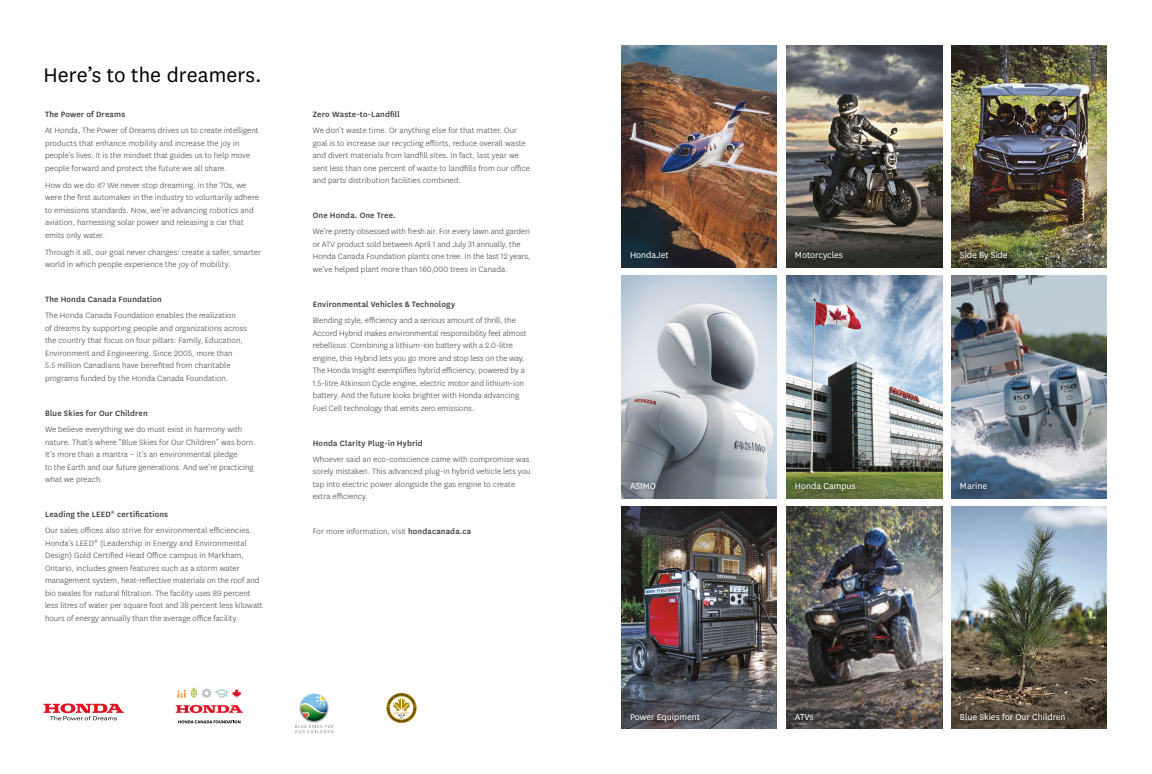
<style>
.page{position:relative;width:1152px;height:774px;background:#fff}
.page>*{position:absolute;margin:0;border:0;box-sizing:border-box;transform-origin:0 0}
.t1{font:23px "National";letter-spacing:.005em;color:#000}
.t2{font:10px "National";color:#fff}
.t3{font:300 9px/12.5px "National";letter-spacing:.01em;color:#393a39}
.t4{font:500 9px "National";letter-spacing:.015em;color:#393a39}
.s1{font-weight:500}
</style>
<div class="page">
<img style="left:621px;top:507px;width:156px;height:222px">
<img style="left:951px;top:45px;width:156px;height:222px">
<img style="left:786px;top:45px;width:156px;height:222px">
<img style="left:951px;top:276px;width:156px;height:222px">
<img style="left:621px;top:45px;width:156px;height:222px">
<img style="left:786px;top:276px;width:156px;height:222px">
<img style="left:951px;top:507px;width:156px;height:222px">
<img style="left:621px;top:276px;width:156px;height:222px">
<img style="left:786px;top:507px;width:156px;height:222px">
<svg style="left:295px;top:694px;width:38px;height:39px"></svg>
<svg style="left:386px;top:693px;width:31px;height:30px"></svg>
<svg style="left:44px;top:703px;width:80px;height:17px"></svg>
<svg style="left:176px;top:705px;width:67px;height:8px"></svg>
<svg style="left:178px;top:720px;width:62px;height:3px"></svg>
<svg style="left:177px;top:688px;width:64px;height:10px"></svg>
<div style="left:623px;top:245px;width:53px;height:21px;background:#000;opacity:.75"></div>
<div style="left:623px;top:475px;width:40px;height:22px;background:#000;opacity:.75"></div>
<div style="left:623px;top:706px;width:84px;height:23px;background:#000;opacity:.75"></div>
<div style="left:788px;top:245px;width:62px;height:23px;background:#000;opacity:.75"></div>
<div style="left:788px;top:476px;width:75px;height:22px;background:#000;opacity:.75"></div>
<div style="left:788px;top:706px;width:33px;height:22px;background:#000;opacity:.75"></div>
<div style="left:953px;top:244px;width:62px;height:24px;background:#000;opacity:.75"></div>
<div style="left:953px;top:476px;width:41px;height:21px;background:#000;opacity:.75"></div>
<div style="left:953px;top:706px;width:120px;height:22px;background:#000;opacity:.75"></div>
<h1 class="t1" style="left:44px;top:60px;width:220px">Here’s to the dreamers.</h1>
<p class="t4" style="left:45px;top:108px;width:82px">The Power of Dreams</p>
<p class="t3" style="left:45px;top:124px;width:215px">At Honda, The Power of Dreams drives us to create intelligent products that enhance mobility and increase the joy in people’s lives. It is the mindset that guides us to help move people forward and protect the future we all share.</p>
<p class="t3" style="left:45px;top:179px;width:215px">How do we do it? We never stop dreaming. In the 70s, we were the first automaker in the industry to voluntarily adhere to emissions standards. Now, we’re advancing robotics and aviation, harnessing solar power and releasing a car that emits only water.</p>
<p class="t3" style="left:45px;top:246px;width:218px">Through it all, our goal never changes: create a safer, smarter world in which people experience the joy of mobility.</p>
<p class="t4" style="left:45px;top:293px;width:118px">The Honda Canada Foundation</p>
<p class="t3" style="left:45px;top:309px;width:204px">The Honda Canada Foundation enables the realization<br>of dreams by supporting people and organizations across the country that focus on four pillars: Family, Education, Environment and Engineering. Since 2005, more than<br>5.5 million Canadians have benefited from charitable programs funded by the Honda Canada Foundation.</p>
<p class="t4" style="left:45px;top:407px;width:104px">Blue Skies for Our Children</p>
<p class="t3" style="left:45px;top:423px;width:212px">We believe everything we do must exist in harmony with nature. That’s where “Blue Skies for Our Children” was born.<br>It’s more than a mantra – it’s an environmental pledge<br>to the Earth and our future generations. And we’re practicing what we preach.</p>
<p class="t3" style="left:45px;top:506px;width:208px;line-height:16.1px"><span class="s1">Leading the LEED</span><sup>®</sup> <span class="s1">certifications<br></span>Our sales offices also strive for environmental efficiencies.</p>
<p class="t3" style="left:45px;top:536px;width:219px">Honda’s LEED<sup>®</sup> (Leadership in Energy and Environmental Design) Gold Certified Head Office campus in Markham, Ontario, includes green features such as a storm water management system, heat-reflective materials on the roof and bio swales for natural filtration. The facility uses 89 percent less litres of water per square foot and 38 percent less kilowatt hours of energy annually than the average office facility.</p>
<p class="t4" style="left:313px;top:108px;width:89px">Zero Waste-to-Landfill</p>
<p class="t3" style="left:313px;top:124px;width:219px">We don’t waste time. Or anything else for that matter. Our goal is to increase our recycling efforts, reduce overall waste and divert materials from landfill sites. In fact, last year we sent less than one percent of waste to landfills from our office and parts distribution facilities combined.</p>
<p class="t4" style="left:313px;top:209px;width:84px">One Honda. One Tree.</p>
<p class="t3" style="left:313px;top:225px;width:219px">We’re pretty obsessed with fresh air. For every lawn and garden or ATV product sold between April 1 and July 31 annually, the Honda Canada Foundation plants one tree. In the last 12 years, we’ve helped plant more than 160,000 trees in Canada.</p>
<p class="t4" style="left:313px;top:298px;width:144px">Environmental Vehicles &amp; Technology</p>
<p class="t3" style="left:313px;top:314px;width:215px">Blending style, efficiency and a serious amount of thrill, the Accord Hybrid makes environmental responsibility feel almost rebellious. Combining a lithium-ion battery with a 2.0-litre engine, this Hybrid lets you go more and stop less on the way.<br>The Honda Insight exemplifies hybrid efficiency, powered by a 1.5-litre Atkinson Cycle engine, electric motor and lithium-ion battery. And the future looks brighter with Honda advancing Fuel Cell technology that emits zero emissions.</p>
<p class="t4" style="left:313px;top:437px;width:112px">Honda Clarity Plug-in Hybrid</p>
<p class="t3" style="left:313px;top:452px;width:219px">Whoever said an eco-conscience came with compromise was sorely mistaken. This advanced plug-in hybrid vehicle lets you tap into electric power alongside the gas engine to create extra efficiency.</p>
<p class="t3" style="left:313px;top:525px;width:160px">For more information, visit <span class="s1">hondacanada.ca</span></p>
<p class="t2" style="left:630px;top:249px;width:40px">HondaJet</p>
<p class="t2" style="left:795px;top:249px;width:50px">Motorcycles</p>
<p class="t2" style="left:630px;top:480px;width:27px">ASIMO</p>
<p class="t2" style="left:795px;top:480px;width:62px">Honda Campus</p>
<p class="t2" style="left:630px;top:710px;width:71px">Power Equipment</p>
<p class="t2" style="left:795px;top:710px;width:20px">ATVs</p>
<p class="t2" style="left:960px;top:249px;width:49px">Side By Side</p>
<p class="t2" style="left:960px;top:480px;width:29px">Marine</p>
<p class="t2" style="left:960px;top:710px;width:107px">Blue Skies for Our Children</p>
</div>
